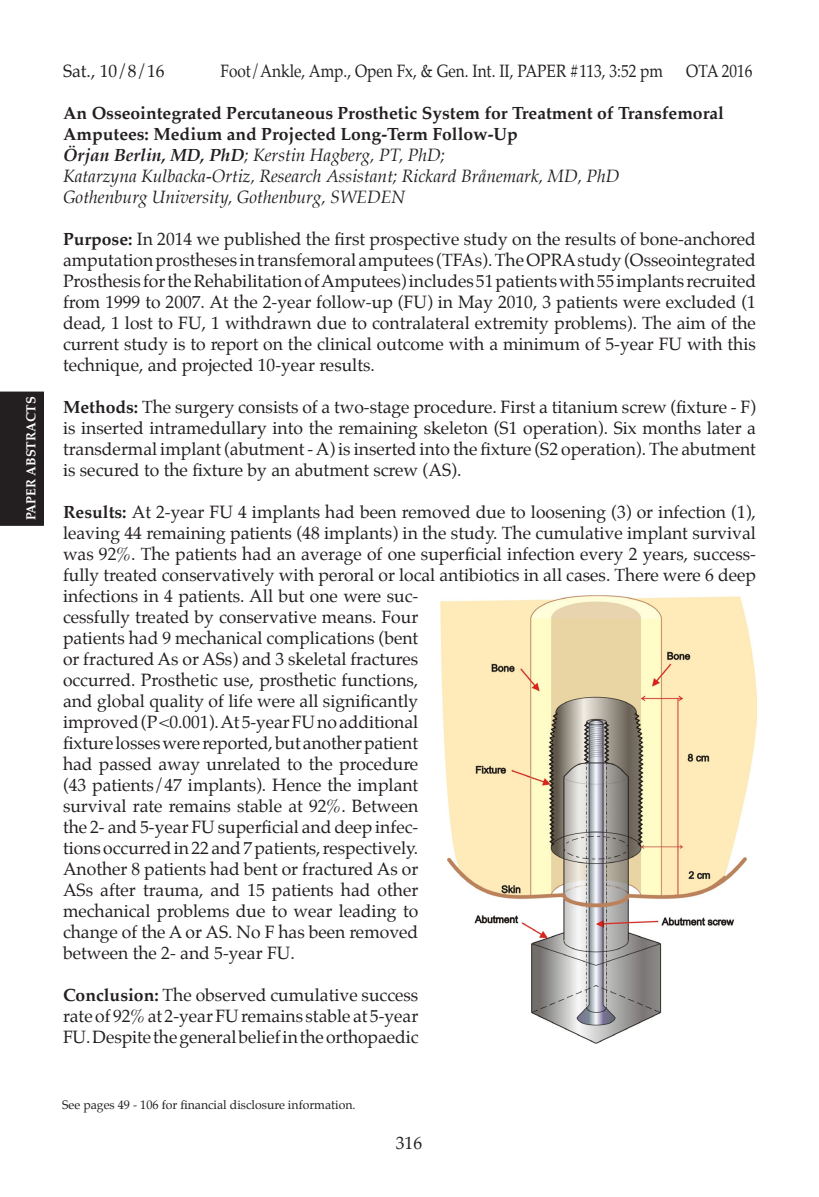
<style>
.page{position:relative;width:819px;height:1197px;background:#fff}
.page>*{position:absolute;margin:0;border:0;box-sizing:border-box;transform-origin:0 0}
.t1{font:17.5px/21px "Palatino";color:#231f20;text-align:justify}
.t2{font:italic 17.5px "Palatino";color:#231f20}
.t3{font:700 17.5px/21px "Palatino";color:#231f20}
.t4{font:17.5px "Palatino";color:#231f20;scale:.88 1}
.t5{font:700 13.12px "Palatino";color:#fff}
.t6{font:12.25px "Palatino";color:#231f20}
.s1{font-weight:700}
</style>
<div class="page">
<div style="left:0;top:392px;width:44px;height:134px;background:#231f20"></div>
<img style="left:440px;top:595px;width:316px;height:449px">
<p class="t5" style="left:20px;top:520px;width:125px;rotate:-90deg">PAPER ABSTRACTS</p>
<p class="t1" style="left:63px;top:60px;width:103px">Sat., 10/8/16</p>
<p class="t4" style="left:220px;top:56px;width:504px">Foot/Ankle, Amp., Open Fx, &amp; Gen. Int. II, PAPER #113, 3:52 pm</p>
<p class="t4" style="left:686px;top:56px;width:77px">OTA 2016</p>
<p class="t3" style="left:63px;top:102px;width:663px">An Osseointegrated Percutaneous Prosthetic System for Treatment of Transfemoral<br>Amputees: Medium and Projected Long-Term Follow-Up</p>
<p class="t2" style="left:63px;top:140px;width:384px"><span class="s1">Örjan Berlin, MD, PhD</span>; Kerstin Hagberg, PT, PhD;</p>
<p class="t2" style="left:63px;top:161px;width:558px">Katarzyna Kulbacka-Ortiz, Research Assistant; Rickard Brånemark, MD, PhD</p>
<p class="t2" style="left:63px;top:182px;width:344px">Gothenburg University, Gothenburg, SWEDEN</p>
<p class="t1" style="left:63px;top:228px;width:695px"><span class="s1">Purpose:</span> In 2014 we published the first prospective study on the results of bone-anchored amputation prostheses in transfemoral amputees (TFAs). The OPRA study (Osseointegrated Prosthesis for the Rehabilitation of Amputees) includes 51 patients with 55 implants recruited from 1999 to 2007. At the 2-year follow-up (FU) in May 2010, 3 patients were excluded (1 dead, 1 lost to FU, 1 withdrawn due to contralateral extremity problems). The aim of the current study is to report on the clinical outcome with a minimum of 5-year FU with this technique, and projected 10-year results.</p>
<p class="t1" style="left:63px;top:396px;width:695px"><span class="s1">Methods:</span> The surgery consists of a two-stage procedure. First a titanium screw (fixture - F) is inserted intramedullary into the remaining skeleton (S1 operation). Six months later a transdermal implant (abutment - A) is inserted into the fixture (S2 operation). The abutment is secured to the fixture by an abutment screw (AS).</p>
<p class="t1" style="left:63px;top:501px;width:695px;text-align:left"><span class="s1">Results:</span> At 2-year FU 4 implants had been removed due to loosening (3) or infection (1), leaving 44 remaining patients (48 implants) in the study. The cumulative implant survival was 92%. The patients had an average of one superficial infection every 2 years, success&shy;fully treated conservatively with peroral or local antibiotics in all cases. There were 6 deep infections in 4 patients. All but one were suc-<br>cessfully treated by conservative means. Four<br>patients had 9 mechanical complications (bent<br>or fractured As or ASs) and 3 skeletal fractures<br>occurred. Prosthetic use, prosthetic functions,<br>and global quality of life were all significantly<br>improved (P &lt;0.001).At 5-year FU no additional<br>fixture losses were reported, but another patient<br>had passed away unrelated to the procedure<br>(43 patients/47 implants). Hence the implant<br>survival rate remains stable at 92%. Between<br>the 2- and 5-year FU superficial and deep infec-<br>tions occurred in 22 and 7 patients, respectively.<br>Another 8 patients had bent or fractured As or<br>ASs after trauma, and 15 patients had other<br>mechanical problems due to wear leading to<br>change of the A or AS. No F has been removed<br>between the 2- and 5-year FU.</p>
<p class="t1" style="left:63px;top:985px;width:357px"><span class="s1">Conclusion:</span> The observed cumulative success rate of 92% at 2-year FU remains stable at 5-year FU. Despite the general belief in the orthopaedic</p>
<p class="t6" style="left:62px;top:1095px;width:295px">See pages 49 - 106 for financial disclosure information.</p>
<p class="t1" style="left:396px;top:1133px;width:28px">316</p>
</div>
